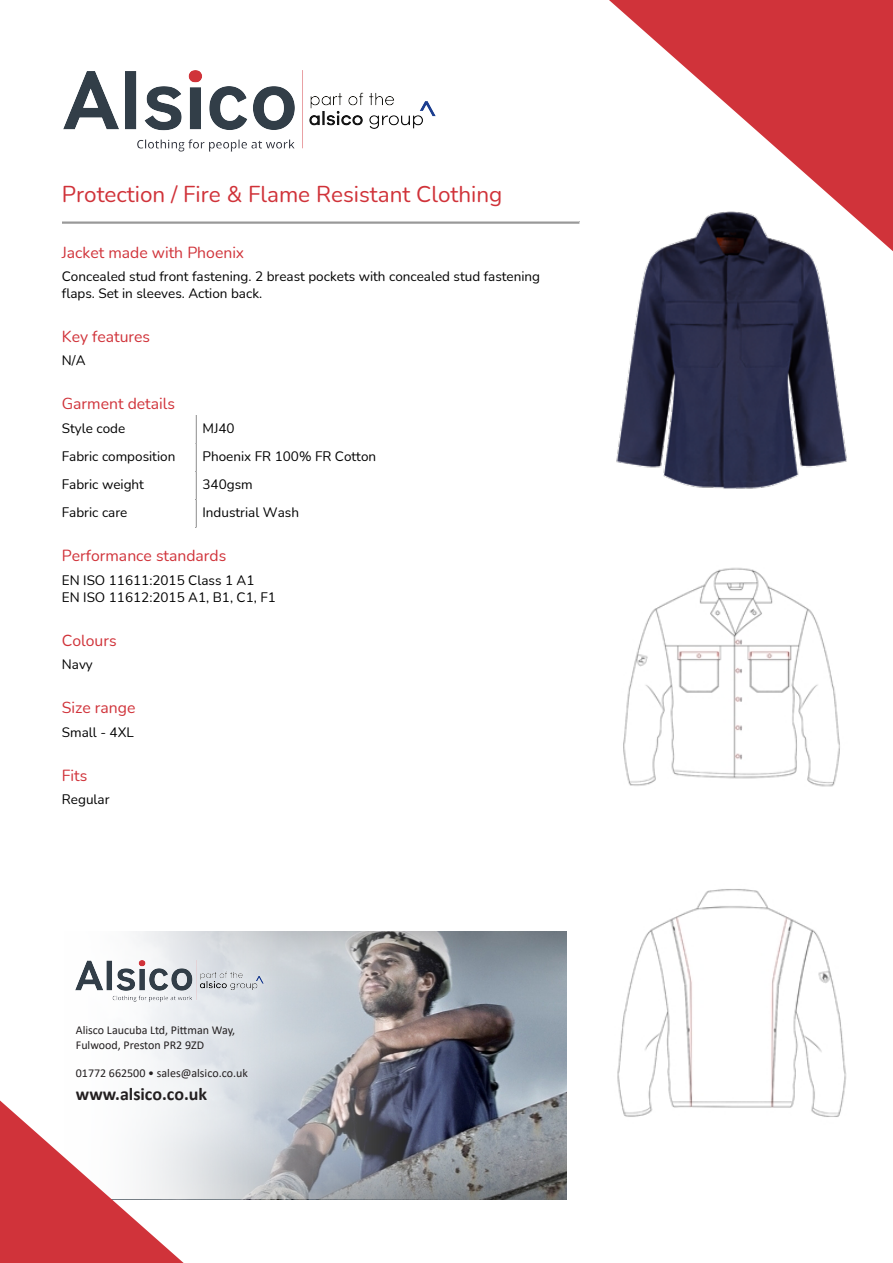
<style>
.page{position:relative;width:893px;height:1263px;background:#fff}
.page>*{position:absolute;margin:0;border:0;box-sizing:border-box;transform-origin:0 0}
.t1{font:22.5px "Nunito Regula";color:#d03239}
.t2{font:700 18px "Calibri";color:#231f20}
.t3{font:15.75px "Nunito Regula";color:#d03239}
.t4{font:13.5px/16.8px "Nunito Regula";color:#000}
.t5{font:12px/14.4px "Calibri";color:#231f20}
</style>
<div class="page">
<img style="left:463px;top:931px;width:104px;height:268px">
<svg style="left:279px;top:931px;width:184px;height:268px;background:#8e8f97"></svg>
<img style="left:64px;top:70px;width:372px;height:82px">
<div style="left:63px;top:931px;width:216px;height:268px;background:linear-gradient(to right,#fff,#cdd3da)"></div>
<img style="left:76px;top:961px;width:188px;height:41px">
<svg style="left:0;top:1100px;width:184px;height:163px"></svg>
<svg style="left:609px;top:0;width:284px;height:251px;fill:#d0333a"></svg>
<hr style="left:62px;top:221px;width:517px;height:3px;background:#999">
<svg style="left:196px;top:415px;width:1px;height:112px"></svg>
<img style="left:613px;top:193px;width:236px;height:296px">
<img style="left:623px;top:567px;width:217px;height:220px">
<img style="left:617px;top:889px;width:230px;height:228px">
<h1 class="t1" style="left:62px;top:180px;width:442px">Protection / Fire &amp; Flame Resistant Clothing</h1>
<p class="t3" style="left:62px;top:242px;width:184px">Jacket made with Phoenix</p>
<p class="t4" style="left:62px;top:268px;width:480px">Concealed stud front fastening. 2 breast pockets with concealed stud fastening flaps. Set in sleeves. Action back.</p>
<p class="t3" style="left:62px;top:326px;width:90px">Key features</p>
<p class="t4" style="left:62px;top:352px;width:25px">N/A</p>
<p class="t3" style="left:62px;top:393px;width:115px">Garment details</p>
<p class="t4" style="left:62px;top:420px;width:65px">Style code</p>
<p class="t4" style="left:202px;top:420px;width:34px">MJ40</p>
<p class="t4" style="left:62px;top:448px;width:115px">Fabric composition</p>
<p class="t4" style="left:202px;top:448px;width:175px">Phoenix FR 100% FR Cotton</p>
<p class="t4" style="left:62px;top:476px;width:84px">Fabric weight</p>
<p class="t4" style="left:202px;top:476px;width:52px">340gsm</p>
<p class="t4" style="left:62px;top:504px;width:67px">Fabric care</p>
<p class="t4" style="left:202px;top:504px;width:98px">Industrial Wash</p>
<p class="t3" style="left:62px;top:545px;width:166px">Performance standards</p>
<p class="t4" style="left:62px;top:572px;width:215px">EN ISO 11611:2015 Class 1 A1<br>EN ISO 11612:2015 A1, B1, C1, F1</p>
<p class="t3" style="left:62px;top:630px;width:56px">Colours</p>
<p class="t4" style="left:62px;top:656px;width:33px">Navy</p>
<p class="t3" style="left:62px;top:697px;width:75px">Size range</p>
<p class="t4" style="left:62px;top:724px;width:73px">Small - 4XL</p>
<p class="t3" style="left:62px;top:765px;width:27px">Fits</p>
<p class="t4" style="left:62px;top:791px;width:49px">Regular</p>
<p class="t5" style="left:76px;top:1023px;width:161px">Alisco Laucuba Ltd, Pittman Way,<br>Fulwood, Preston PR2 9ZD</p>
<p class="t5" style="left:76px;top:1066px;width:173px">01772 662500 • sales@alsico.co.uk</p>
<p class="t2" style="left:76px;top:1081px;width:133px">www.alsico.co.uk</p>
</div>
